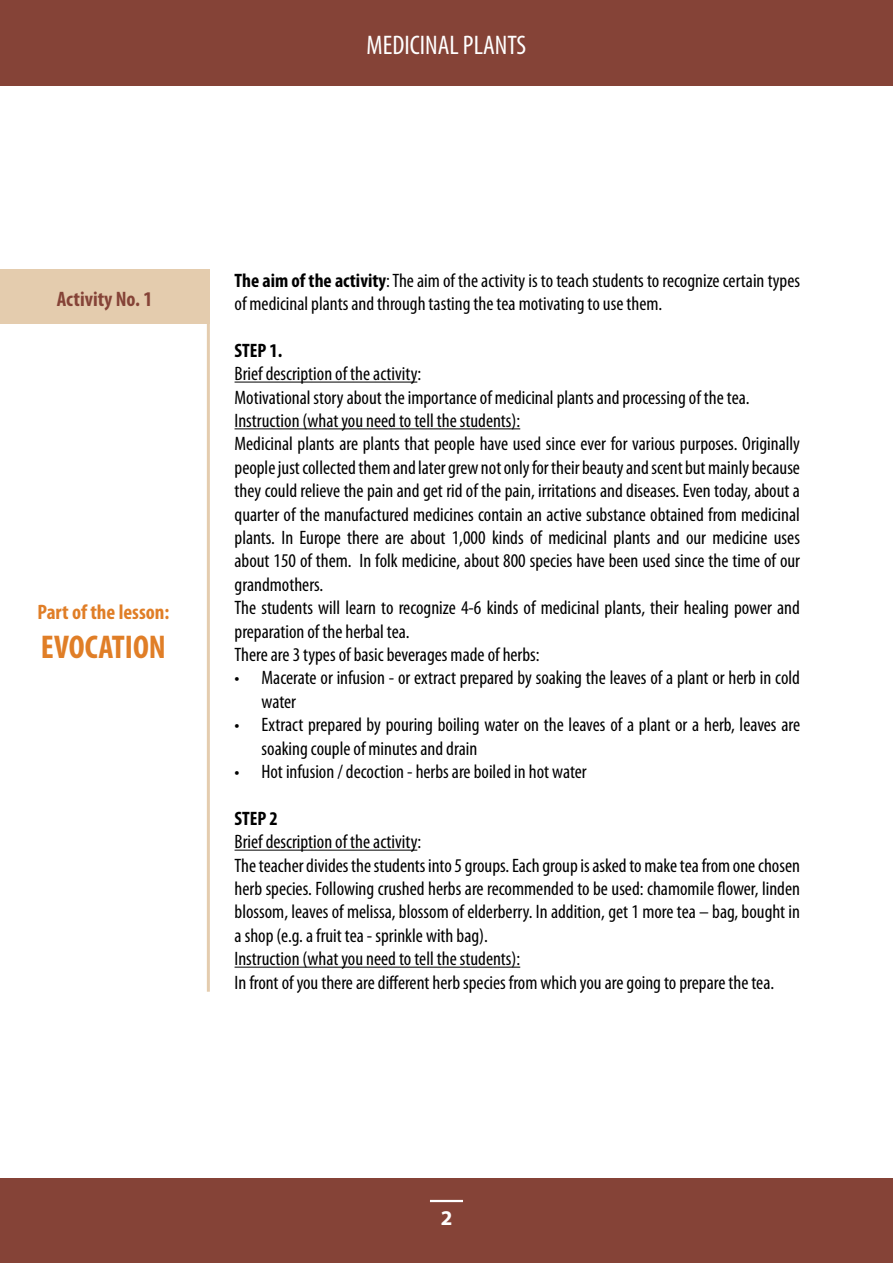
<style>
.page{position:relative;width:893px;height:1263px;background:#fff}
.page>*{position:absolute;margin:0;border:0;box-sizing:border-box;transform-origin:0 0}
.t1{font:700 condensed 33px "Myriad Pro";color:#e07e27}
.t2{font:condensed 27px "Myriad Pro";color:#fff}
.t3{font:700 condensed 21px "Myriad Pro";color:#e07e27}
.t4{font:700 condensed 21px "Myriad Pro";color:#854337}
.t5{font:700 21px "Myriad Pro";color:#fff}
.t6{font:condensed 19.5px/23.4px "Myriad Pro";color:#000}
.t7{font:700 condensed 19.5px "Myriad Pro";color:#000}
.s1{font-weight:700}
</style>
<div class="page">
<div style="left:0;top:0;width:893px;height:85px;background:#854337"></div>
<div style="left:0;top:1178px;width:893px;height:85px;background:#854337"></div>
<hr style="left:430px;top:1200px;width:33px;height:2px;background:#fff">
<hr style="left:235px;top:382px;width:182px;height:1px;background:#000">
<hr style="left:235px;top:428px;width:285px;height:1px;background:#000">
<hr style="left:235px;top:850px;width:182px;height:1px;background:#000">
<hr style="left:235px;top:967px;width:285px;height:1px;background:#000">
<hr style="left:207px;top:269px;width:3px;height:723px;background:#e4ccae">
<div style="left:0;top:269px;width:210px;height:54px;background:#e4ccae"></div>
<h2 class="t2" style="left:367px;top:29px;width:161px">MEDICINAL PLANTS</h2>
<p class="t4" style="left:57px;top:285px;width:97px">Activity No. 1</p>
<p class="t3" style="left:37px;top:598px;width:133px">Part of the lesson:</p>
<h1 class="t1" style="left:41px;top:627px;width:126px">EVOCATION</h1>
<p class="t6" style="left:235px;top:268px;width:567px"><span class="s1">The aim of the activity</span>: The aim of the activity is to teach students to recognize certain types of medicinal plants and through tasting the tea motivating to use them.</p>
<p class="t7" style="left:235px;top:338px;width:49px">STEP 1.</p>
<p class="t6" style="left:235px;top:362px;width:567px">Brief description of the activity:<br>Motivational story about the importance of medicinal plants and processing of the tea.<br>Instruction (what you need to tell the students):<br>Medicinal plants are plants that people have used since ever for various purposes. Originally people just collected them and later grew not only for their beauty and scent but mainly because they could relieve the pain and get rid of the pain, irritations and diseases. Even today, about a quarter of the manufactured medicines contain an active substance obtained from medicinal plants. In Europe there are about 1,000 kinds of medicinal plants and our medicine uses about 150 of them. In folk medicine, about 800 species have been used since the time of our grandmothers.<br>The students will learn to recognize 4-6 kinds of medicinal plants, their healing power and preparation of the herbal tea.<br>There are 3 types of basic beverages made of herbs:</p>
<p class="t6" style="left:262px;top:666px;width:540px;text-indent:-27px">• Macerate or infusion - or extract prepared by soaking the leaves of a plant or herb in cold water</p>
<p class="t6" style="left:262px;top:713px;width:540px;text-indent:-27px">• Extract prepared by pouring boiling water on the leaves of a plant or a herb, leaves are soaking couple of minutes and drain</p>
<p class="t6" style="left:235px;top:759px;width:354px">• Hot infusion / decoction - herbs are boiled in hot water</p>
<p class="t7" style="left:235px;top:806px;width:45px">STEP 2</p>
<p class="t6" style="left:235px;top:830px;width:567px">Brief description of the activity:<br>The teacher divides the students into 5 groups. Each group is asked to make tea from one chosen herb species. Following crushed herbs are recommended to be used: chamomile flower, linden blossom, leaves of melissa, blossom of elderberry. In addition, get 1 more tea – bag, bought in a shop (e.g. a fruit tea - sprinkle with bag).<br>Instruction (what you need to tell the students):<br>In front of you there are different herb species from which you are going to prepare the tea.</p>
<p class="t5" style="left:441px;top:1204px;width:13px">2</p>
</div>
